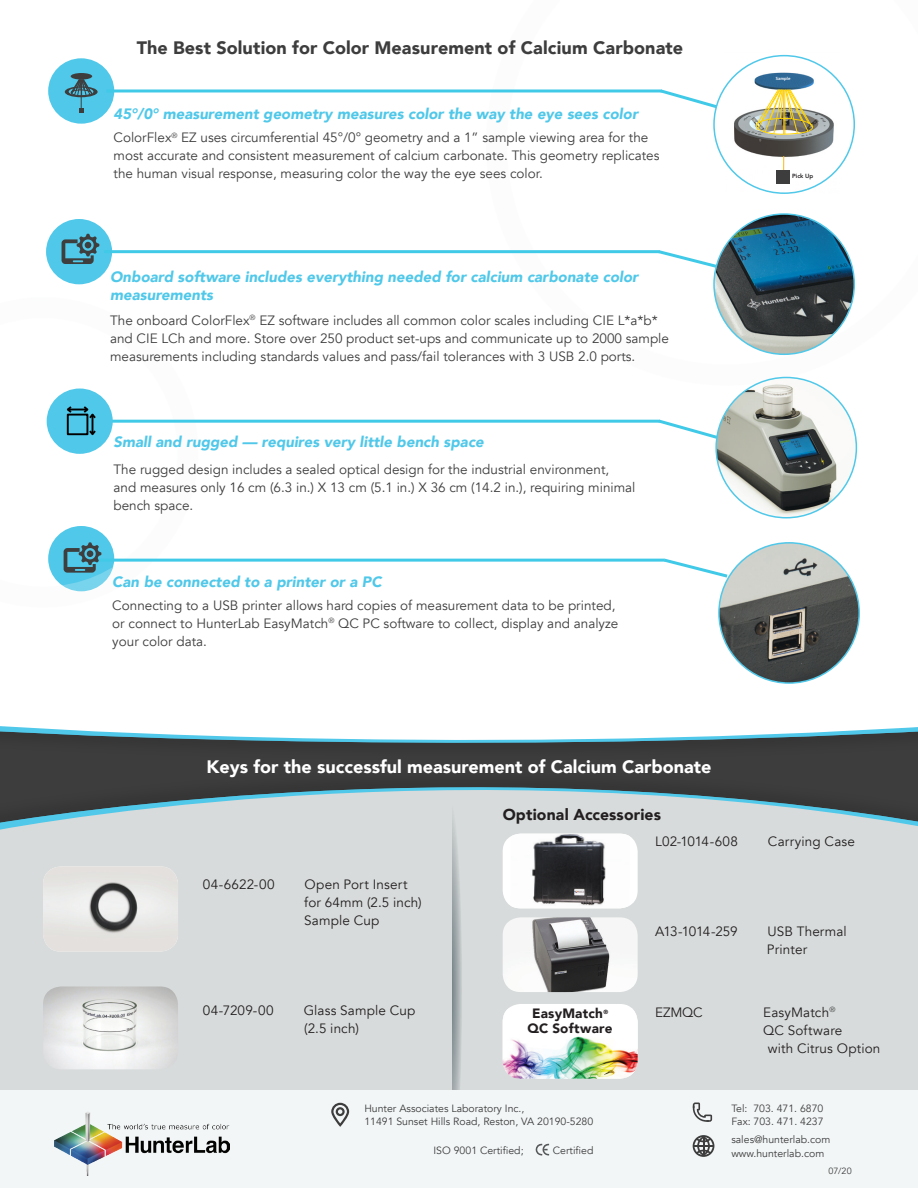
<style>
.page{position:relative;width:918px;height:1188px;background:#fff}
.page>*{position:absolute;margin:0;border:0;box-sizing:border-box;transform-origin:0 0}
.t1{font:900 18px "Avenir";letter-spacing:.005em;color:#3d3d3d}
.Bullet_Copy{font:900 18px "Avenir";color:#fff}
.t2{font:900 15.75px "Avenir";letter-spacing:.01em;color:#231f20}
.Bullet_Title{font:italic 900 15px "Avenir";color:#50c8e9}
.Bullet_Copy-2{font:13.5px/18px "Avenir";color:#3d3d3d}
.t3{font:13.5px/18px "Avenir";letter-spacing:.01em;color:#231f20}
.t4{font:900 13.5px "Avenir";letter-spacing:.015em;color:#231f20}
.t5{font:13.5px "Avenir";letter-spacing:-.03em;color:#231f20}
.t6{font:10.5px "Avenir";color:#3d3d3d}
.t7{font:9px "Avenir";color:#3d3d3d}
.Bullet_Copy-3{font:800 6px "Avenir";color:#231f20}
.t8{font:900 6px "Avenir";color:#231f20}
.t9{font:600 4.5px "Myriad Pro";color:#231f20}
.t10{font:600 4.5px "Myriad Pro";color:#fff}
</style>
<div class="page">
<svg style="left:486px;top:83px;width:369px;height:303px"></svg>
<svg style="left:46px;top:388px;width:152px;height:204px"></svg>
<svg style="left:661px;top:558px;width:70px;height:22px"></svg>
<hr style="left:82px;top:559px;width:583px;height:3px;background:#41c9e8">
<svg style="left:64px;top:542px;width:37px;height:31px"></svg>
<div style="left:0;top:769px;width:918px;height:321px;background:#d7dbdb"></div>
<svg style="left:452px;top:834px;width:10px;height:256px"></svg>
<img style="left:43px;top:987px;width:135px;height:82px">
<img style="left:43px;top:866px;width:135px;height:86px">
<img style="left:503px;top:917px;width:135px;height:75px">
<div style="left:503px;top:834px;width:135px;height:74px;background:#fff;border-radius:18px"></div>
<img style="left:510px;top:834px;width:120px;height:74px">
<div style="left:503px;top:1004px;width:135px;height:75px;background:#fff;border-radius:18px"></div>
<img style="left:503px;top:1008px;width:135px;height:71px">
<img style="left:719px;top:543px;width:140px;height:140px;border-radius:70px">
<div style="left:0;top:727px;width:918px;height:102px;background:#231f20;opacity:.25"></div>
<hr style="left:80px;top:420px;width:580px;height:3px;background:#41c9e8">
<svg style="left:655px;top:417px;width:68px;height:22px"></svg>
<img style="left:716px;top:377px;width:140px;height:141px;border-radius:70px">
<div style="left:47px;top:389px;width:66px;height:65px;background:#50c8e9;border-radius:50%"></div>
<div style="left:0;top:1090px;width:918px;height:98px;background:#f3f6f7"></div>
<svg style="left:693px;top:1135px;width:21px;height:22px"></svg>
<hr style="left:694px;top:1145px;width:20px;height:2px;background:#3d3d3d">
<svg style="left:693px;top:1103px;width:19px;height:19px"></svg>
<svg style="left:331px;top:1103px;width:18px;height:24px"></svg>
<svg style="left:536px;top:1144px;width:13px;height:11px"></svg>
<img style="left:54px;top:1112px;width:175px;height:64px">
<svg style="left:657px;top:87px;width:64px;height:24px"></svg>
<div style="left:48px;top:58px;width:66px;height:66px;background:#50c8e9;border-radius:50%"></div>
<div style="left:46px;top:219px;width:66px;height:65px;background:#50c8e9;border-radius:50%"></div>
<svg style="left:655px;top:248px;width:69px;height:23px"></svg>
<hr style="left:104px;top:250px;width:556px;height:3px;background:#41c9e8">
<svg style="left:62px;top:234px;width:37px;height:30px"></svg>
<img style="left:725px;top:54px;width:116px;height:139px">
<svg style="left:783px;top:156px;width:1px;height:14px"></svg>
<svg style="left:756px;top:89px;width:58px;height:46px"></svg>
<div style="left:776px;top:170px;width:14px;height:14px;background:#3d3d3d"></div>
<div style="left:792px;top:172px;width:26px;height:8px;background:#fff"></div>
<img style="left:714px;top:214px;width:140px;height:140px;border-radius:70px">
<hr style="left:106px;top:89px;width:556px;height:3px;background:#41c9e8">
<div style="left:71px;top:73px;width:21px;height:7px;background:#3d3d3d;border-radius:50%"></div>
<svg style="left:65px;top:79px;width:33px;height:34px"></svg>
<svg style="left:66px;top:406px;width:30px;height:30px"></svg>
<p class="t1" style="left:137px;top:32px;width:548px">The Best Solution for Color Measurement of Calcium Carbonate</p>
<p class="Bullet_Title" style="left:114px;top:101px;width:526px">45°/0° measurement geometry measures color the way the eye sees color</p>
<p class="Bullet_Copy-2" style="left:114px;top:129px;width:548px">ColorFlex<sup>®</sup> EZ uses circumferential 45°/0° geometry and a 1” sample viewing area for the most accurate and consistent measurement of calcium carbonate. This geometry replicates the human visual response, measuring color the way the eye sees color.</p>
<p class="Bullet_Title" style="left:110px;top:265px;width:530px">Onboard software includes everything needed for calcium carbonate color</p>
<p class="Bullet_Title" style="left:110px;top:283px;width:105px">measurements</p>
<p class="Bullet_Copy-2" style="left:110px;top:311px;width:560px">The onboard ColorFlex<sup>®</sup> EZ software includes all common color scales including CIE L*a*b* and CIE LCh and more. Store over 250 product set-ups and communicate up to 2000 sample measurements including standards values and pass/fail tolerances with 3 USB 2.0 ports.</p>
<p class="Bullet_Title" style="left:114px;top:429px;width:372px">Small and rugged — requires very little bench space</p>
<p class="Bullet_Copy-2" style="left:114px;top:460px;width:523px">The rugged design includes a sealed optical design for the industrial environment,<br>and measures only 16 cm (6.3 in.) X 13 cm (5.1 in.) X 36 cm (14.2 in.), requiring minimal bench space.</p>
<p class="Bullet_Title" style="left:112px;top:569px;width:271px">Can be connected to a printer or a PC</p>
<p class="Bullet_Copy-2" style="left:112px;top:596px;width:508px">Connecting to a USB printer allows hard copies of measurement data to be printed, or connect to HunterLab EasyMatch<sup>®</sup> QC PC software to collect, display and analyze your color data.</p>
<p class="Bullet_Copy" style="left:207px;top:751px;width:506px">Keys for the successful measurement of Calcium Carbonate</p>
<p class="t10" style="left:776px;top:76px;width:16px">Sample</p>
<p class="Bullet_Copy-3" style="left:792px;top:172px;width:23px">Pick Up</p>
<p class="t9" style="left:793px;top:173px;width:26px">Illumination</p>
<p class="t3" style="left:203px;top:876px;width:73px">04-6622-00</p>
<p class="t3" style="left:304px;top:876px;width:119px">Open Port Insert for 64mm (2.5 inch)<br>Sample Cup</p>
<p class="t3" style="left:203px;top:1002px;width:72px">04-7209-00</p>
<p class="t3" style="left:304px;top:1002px;width:113px">Glass Sample Cup (2.5 inch)</p>
<p class="t2" style="left:503px;top:801px;width:160px">Optional Accessories</p>
<p class="t3" style="left:655px;top:832px;width:84px">L02-1014-608</p>
<p class="t3" style="left:768px;top:832px;width:89px">Carrying Case</p>
<p class="t4" style="left:532px;top:1002px;width:72px">EasyMatch</p>
<p class="t8" style="left:603px;top:1006px;width:6px">®</p>
<p class="t4" style="left:528px;top:1017px;width:87px">QC Software</p>
<p class="t5" style="left:655px;top:923px;width:84px">A13-1014-259</p>
<p class="t3" style="left:767px;top:922px;width:81px">USB Thermal<br>Printer</p>
<p class="t3" style="left:655px;top:1003px;width:49px">EZMQC</p>
<p class="t3" style="left:763px;top:1003px;width:74px">EasyMatch<sup>®</sup></p>
<p class="t3" style="left:768px;top:1021px;width:114px;text-indent:-5px">QC Software<br>with Citrus Option</p>
<p class="t6" style="left:364px;top:1102px;width:162px">Hunter Associates Laboratory Inc.,</p>
<p class="t6" style="left:364px;top:1115px;width:230px">11491 Sunset Hills Road, Reston, VA 20190-5280</p>
<p class="t6" style="left:434px;top:1144px;width:92px">ISO 9001 Certified;</p>
<p class="t6" style="left:553px;top:1144px;width:42px">Certified</p>
<p class="t6" style="left:731px;top:1102px;width:94px">Tel: 703. 471. 6870</p>
<p class="t6" style="left:731px;top:1115px;width:94px">Fax: 703. 471. 4237</p>
<p class="t6" style="left:731px;top:1133px;width:101px">sales@hunterlab.com</p>
<p class="t6" style="left:731px;top:1147px;width:94px">www.hunterlab.com</p>
<p class="t7" style="left:829px;top:1166px;width:25px">07/20</p>
</div>
